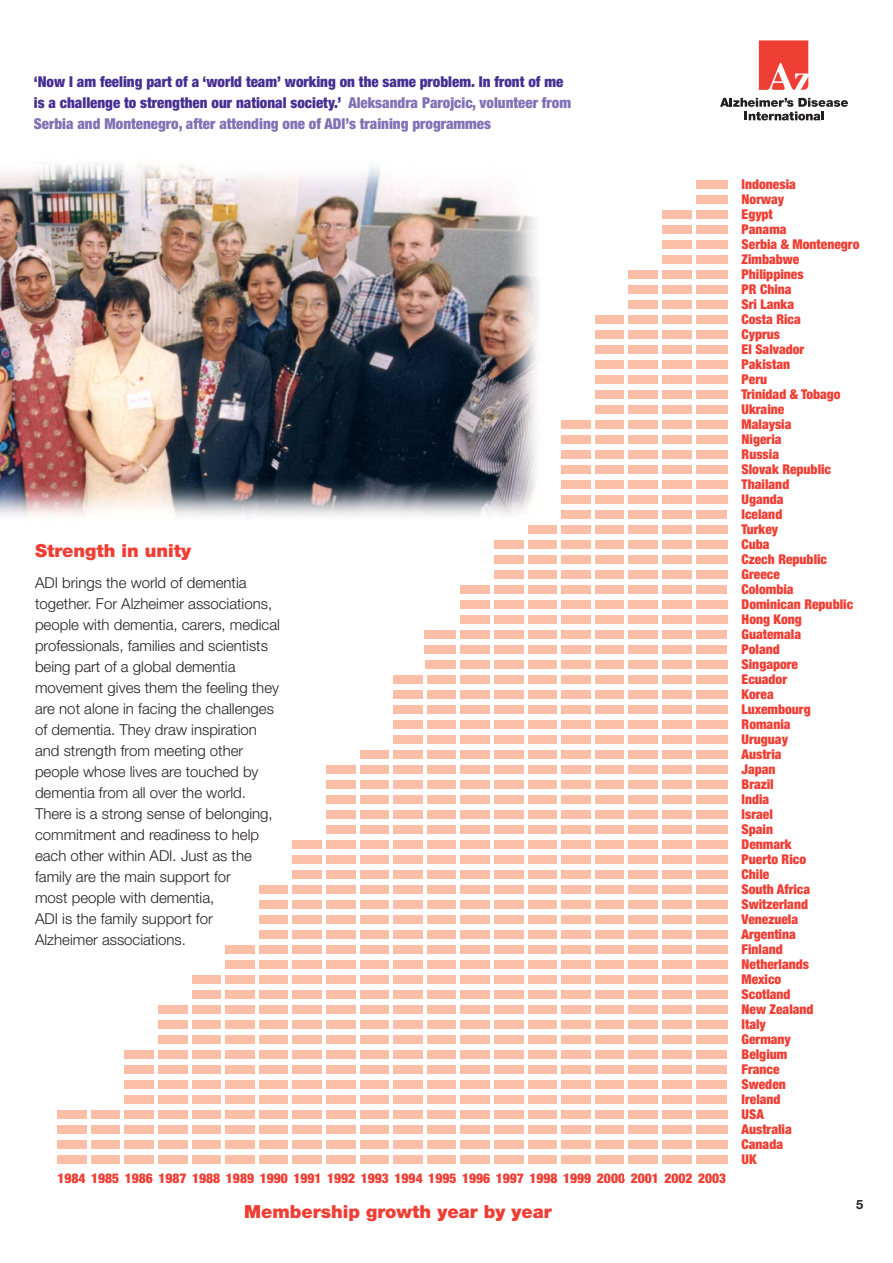
<style>
.page{position:relative;width:893px;height:1263px;background:#fff}
.page>*{position:absolute;margin:0;border:0;box-sizing:border-box;transform-origin:0 0}
.t1{font:900 18px "Helvetica Neue";color:#ef3e33}
.t2{font:300 15px/21px "Helvetica Neue";color:#231f20}
.t3{font:900 condensed 15px/21px "Helvetica Neue";color:#472f92}
.t4{font:900 condensed 13.5px/15px "Helvetica Neue";color:#ef3e33}
.t5{font:700 12.75px "Helvetica Neue";color:#231f20}
.s1{color:#8271b4}
</style>
<div class="page">
<svg style="left:720px;top:40px;width:128px;height:81px"></svg>
<div style="left:771px;top:83px;width:13px;height:7px;background:#ef3e33;border-radius:2px"></div>
<img style="left:0;top:163px;width:538px;height:354px">
<div style="left:693px;top:180px;width:34px;height:9px;background:#fbbea7"></div>
<div style="left:693px;top:195px;width:34px;height:9px;background:#fbbea7"></div>
<div style="left:660px;top:210px;width:67px;height:9px;background:#fbbea7"></div>
<div style="left:660px;top:225px;width:67px;height:9px;background:#fbbea7"></div>
<div style="left:660px;top:240px;width:67px;height:9px;background:#fbbea7"></div>
<div style="left:660px;top:255px;width:67px;height:9px;background:#fbbea7"></div>
<div style="left:626px;top:270px;width:101px;height:9px;background:#fbbea7"></div>
<div style="left:627px;top:285px;width:100px;height:9px;background:#fbbea7"></div>
<div style="left:626px;top:300px;width:101px;height:9px;background:#fbbea7"></div>
<div style="left:593px;top:315px;width:134px;height:9px;background:#fbbea7"></div>
<div style="left:593px;top:330px;width:134px;height:9px;background:#fbbea7"></div>
<div style="left:593px;top:345px;width:134px;height:9px;background:#fbbea7"></div>
<div style="left:593px;top:360px;width:134px;height:9px;background:#fbbea7"></div>
<div style="left:593px;top:375px;width:134px;height:9px;background:#fbbea7"></div>
<div style="left:593px;top:390px;width:134px;height:9px;background:#fbbea7"></div>
<div style="left:593px;top:405px;width:134px;height:9px;background:#fbbea7"></div>
<div style="left:559px;top:420px;width:168px;height:9px;background:#fbbea7"></div>
<div style="left:559px;top:435px;width:168px;height:9px;background:#fbbea7"></div>
<div style="left:559px;top:450px;width:168px;height:9px;background:#fbbea7"></div>
<div style="left:559px;top:465px;width:168px;height:9px;background:#fbbea7"></div>
<div style="left:559px;top:480px;width:168px;height:9px;background:#fbbea7"></div>
<div style="left:558px;top:495px;width:169px;height:9px;background:#fbbea7"></div>
<div style="left:558px;top:510px;width:169px;height:9px;background:#fbbea7"></div>
<div style="left:525px;top:525px;width:202px;height:9px;background:#fbbea7"></div>
<div style="left:491px;top:540px;width:236px;height:9px;background:#fbbea7"></div>
<div style="left:492px;top:555px;width:235px;height:9px;background:#fbbea7"></div>
<div style="left:492px;top:570px;width:235px;height:9px;background:#fbbea7"></div>
<div style="left:458px;top:585px;width:269px;height:9px;background:#fbbea7"></div>
<div style="left:458px;top:600px;width:269px;height:9px;background:#fbbea7"></div>
<div style="left:458px;top:615px;width:269px;height:9px;background:#fbbea7"></div>
<div style="left:424px;top:630px;width:303px;height:9px;background:#fbbea7"></div>
<div style="left:424px;top:645px;width:303px;height:9px;background:#fbbea7"></div>
<div style="left:425px;top:660px;width:302px;height:9px;background:#fbbea7"></div>
<div style="left:391px;top:675px;width:336px;height:9px;background:#fbbea7"></div>
<div style="left:391px;top:690px;width:336px;height:9px;background:#fbbea7"></div>
<div style="left:391px;top:705px;width:336px;height:9px;background:#fbbea7"></div>
<div style="left:391px;top:720px;width:336px;height:9px;background:#fbbea7"></div>
<div style="left:391px;top:735px;width:336px;height:9px;background:#fbbea7"></div>
<div style="left:357px;top:750px;width:370px;height:9px;background:#fbbea7"></div>
<div style="left:324px;top:765px;width:403px;height:9px;background:#fbbea7"></div>
<div style="left:324px;top:780px;width:403px;height:9px;background:#fbbea7"></div>
<div style="left:324px;top:795px;width:403px;height:9px;background:#fbbea7"></div>
<div style="left:324px;top:810px;width:403px;height:9px;background:#fbbea7"></div>
<div style="left:324px;top:825px;width:403px;height:9px;background:#fbbea7"></div>
<div style="left:290px;top:840px;width:437px;height:9px;background:#fbbea7"></div>
<div style="left:290px;top:855px;width:437px;height:9px;background:#fbbea7"></div>
<div style="left:290px;top:870px;width:437px;height:9px;background:#fbbea7"></div>
<div style="left:257px;top:885px;width:470px;height:9px;background:#fbbea7"></div>
<div style="left:257px;top:900px;width:470px;height:9px;background:#fbbea7"></div>
<div style="left:257px;top:915px;width:470px;height:9px;background:#fbbea7"></div>
<div style="left:257px;top:930px;width:470px;height:9px;background:#fbbea7"></div>
<div style="left:223px;top:945px;width:504px;height:9px;background:#fbbea7"></div>
<div style="left:223px;top:960px;width:504px;height:9px;background:#fbbea7"></div>
<div style="left:190px;top:975px;width:537px;height:9px;background:#fbbea7"></div>
<div style="left:190px;top:990px;width:537px;height:9px;background:#fbbea7"></div>
<div style="left:156px;top:1005px;width:571px;height:9px;background:#fbbea7"></div>
<div style="left:156px;top:1020px;width:571px;height:9px;background:#fbbea7"></div>
<div style="left:156px;top:1035px;width:571px;height:9px;background:#fbbea7"></div>
<div style="left:122px;top:1050px;width:605px;height:9px;background:#fbbea7"></div>
<div style="left:122px;top:1065px;width:605px;height:9px;background:#fbbea7"></div>
<div style="left:122px;top:1080px;width:605px;height:9px;background:#fbbea7"></div>
<div style="left:122px;top:1095px;width:605px;height:9px;background:#fbbea7"></div>
<div style="left:55px;top:1110px;width:672px;height:9px;background:#fbbea7"></div>
<div style="left:55px;top:1125px;width:672px;height:9px;background:#fbbea7"></div>
<div style="left:55px;top:1140px;width:672px;height:9px;background:#fbbea7"></div>
<div style="left:55px;top:1155px;width:672px;height:9px;background:#fbbea7"></div>
<hr style="left:54px;top:1103px;width:3px;height:76px;background:#fff">
<hr style="left:87px;top:1103px;width:3px;height:76px;background:#fff">
<hr style="left:121px;top:1043px;width:3px;height:136px;background:#fff">
<hr style="left:154px;top:997px;width:3px;height:182px;background:#fff">
<hr style="left:188px;top:967px;width:3px;height:212px;background:#fff">
<hr style="left:222px;top:937px;width:3px;height:242px;background:#fff">
<hr style="left:255px;top:878px;width:3px;height:301px;background:#fff">
<hr style="left:289px;top:838px;width:3px;height:341px;background:#fff">
<hr style="left:322px;top:758px;width:3px;height:421px;background:#fff">
<hr style="left:356px;top:747px;width:3px;height:432px;background:#fff">
<hr style="left:389px;top:671px;width:3px;height:508px;background:#fff">
<hr style="left:423px;top:671px;width:3px;height:508px;background:#fff">
<hr style="left:457px;top:585px;width:3px;height:594px;background:#fff">
<hr style="left:490px;top:540px;width:3px;height:639px;background:#fff">
<hr style="left:524px;top:525px;width:3px;height:654px;background:#fff">
<hr style="left:557px;top:403px;width:3px;height:776px;background:#fff">
<hr style="left:591px;top:310px;width:3px;height:869px;background:#fff">
<hr style="left:625px;top:167px;width:3px;height:1012px;background:#fff">
<hr style="left:658px;top:167px;width:3px;height:1012px;background:#fff">
<hr style="left:692px;top:167px;width:3px;height:1012px;background:#fff">
<p class="t3" style="left:34px;top:73px;width:538px">‘Now I am feeling part of a ‘world team’ working on the same problem. In front of me is a challenge to strengthen our national society.’ <span class="s1">Aleksandra Parojcic, volunteer from<br>Serbia and Montenegro, after attending one of ADI’s training programmes</span></p>
<h1 class="t1" style="left:35px;top:544px;width:158px">Strength in unity</h1>
<p class="t2" style="left:35px;top:574px;width:246px">ADI brings the world of dementia together. For Alzheimer associations, people with dementia, carers, medical professionals, families and scientists being part of a global dementia movement gives them the feeling they are not alone in facing the challenges of dementia. They draw inspiration and strength from meeting other people whose lives are touched by dementia from all over the world.<br>There is a strong sense of belonging, commitment and readiness to help each other within ADI. Just as the family are the main support for<br>most people with dementia,<br>ADI is the family support for<br>Alzheimer associations.</p>
<p class="t4" style="left:57px;top:1172px;width:670px">1984 1985 1986 1987 1988 1989 1990 1991 1992 1993 1994 1995 1996 1997 1998 1999 2000 2001 2002 2003</p>
<h1 class="t1" style="left:244px;top:1205px;width:309px">Membership growth year by year</h1>
<p class="t4" style="left:741px;top:177px;width:119px">Indonesia<br>Norway<br>Egypt<br>Panama<br>Serbia &amp; Montenegro<br>Zimbabwe<br>Philippines<br>PR China<br>Sri Lanka<br>Costa Rica<br>Cyprus<br>El Salvador<br>Pakistan<br>Peru<br>Trinidad &amp; Tobago<br>Ukraine<br>Malaysia<br>Nigeria<br>Russia<br>Slovak Republic<br>Thailand<br>Uganda<br>Iceland<br>Turkey<br>Cuba<br>Czech Republic<br>Greece<br>Colombia<br>Dominican Republic<br>Hong Kong<br>Guatemala<br>Poland<br>Singapore<br>Ecuador<br>Korea<br>Luxembourg<br>Romania<br>Uruguay<br>Austria<br>Japan<br>Brazil<br>India<br>Israel<br>Spain<br>Denmark<br>Puerto Rico<br>Chile<br>South Africa<br>Switzerland<br>Venezuela<br>Argentina<br>Finland<br>Netherlands<br>Mexico<br>Scotland<br>New Zealand<br>Italy<br>Germany<br>Belgium<br>France<br>Sweden<br>Ireland<br>USA<br>Australia<br>Canada<br>UK</p>
<p class="t5" style="left:856px;top:1200px;width:9px">5</p>
</div>
